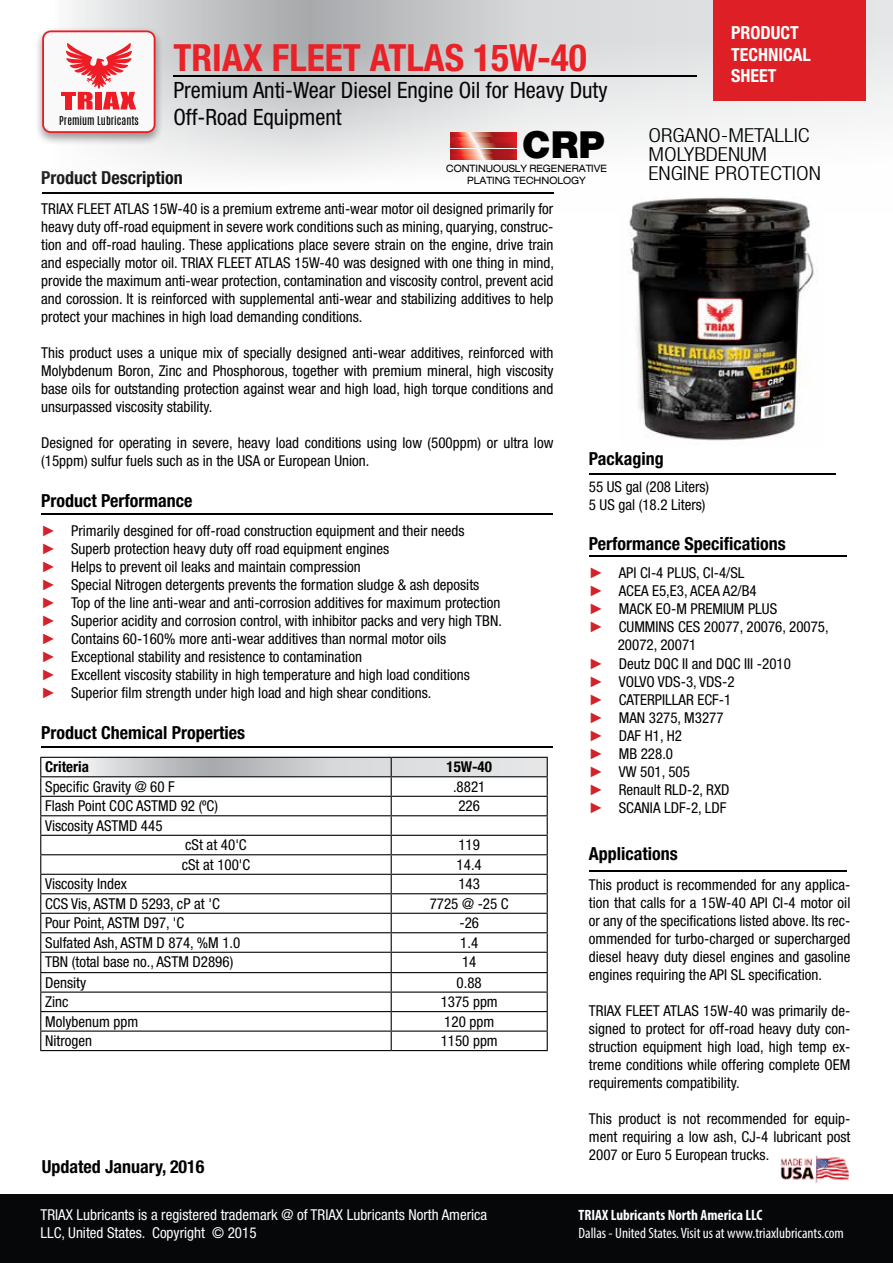
<style>
.page{position:relative;width:893px;height:1263px;background:#fff}
.page>*{position:absolute;margin:0;border:0;box-sizing:border-box;transform-origin:0 0}
.t1{font:700 condensed 37.5px "Helvetica Neue LT Pro";color:#e82227}
.t2{font:900 37.35px "Helvetica Neue LT Pro";color:#000}
.t3{font:condensed 22.5px/27px "Helvetica Neue LT Pro";color:#060509}
.t4{font:300 condensed 19.35px/19px "Helvetica Neue LT Pro";color:#000101;scale:1.18 1}
.t5{font:700 condensed 18px "Helvetica Neue LT Pro";color:#000}
.t6{font:700 condensed 18px/21.6px "Helvetica Neue LT Pro";color:#fff}
.t7{font:condensed 15px/18px "Helvetica Neue LT Pro";color:#000;text-align:justify}
.t8{font:condensed 15px/18px "Helvetica Neue LT Pro";color:#fff}
.t9{font:condensed 15px "Myriad Pro";color:#fff}
.t10{font:700 condensed 15px "Myriad Pro";color:#fff}
.t11{font:700 condensed 15px "Helvetica Neue LT Pro";color:#000}
.t12{font:expanded 10.2px/12.3px "Helvetica Neue LT Pro";color:#000;text-align:center;scale:.9 1}
.t13{font:10.2px "Antonio";color:#000101;scale:1.05 1}
.s1{font-family:"Arial";font-stretch:normal;color:#d2232a}
</style>
<div class="page">
<svg style="left:40px;top:757px;width:508px;height:293px"></svg>
<hr style="left:40px;top:1050px;width:351px;height:1px;background:#000">
<hr style="left:391px;top:1050px;width:157px;height:1px;background:#000">
<hr style="left:41px;top:513px;width:512px;height:1px;background:#000">
<hr style="left:41px;top:747px;width:512px;height:1px;background:#000">
<hr style="left:589px;top:870px;width:257px;height:1px;background:#000">
<hr style="left:589px;top:555px;width:257px;height:1px;background:#000">
<hr style="left:589px;top:473px;width:247px;height:1px;background:#000">
<img style="left:780px;top:1155px;width:70px;height:28px">
<div style="left:0;top:1195px;width:893px;height:68px;background:#050709"></div>
<svg style="left:42px;top:0;width:851px;height:197px"></svg>
<div style="left:34px;top:26px;width:130px;height:119px;background:#000;opacity:.4"></div>
<svg style="left:42px;top:30px;width:114px;height:103px"></svg>
<div style="left:66px;top:96px;width:6px;height:14px;background:#ed1c25"></div>
<hr style="left:62px;top:92px;width:14px;height:4px;background:#ed1c25">
<div style="left:713px;top:0;width:152px;height:101px;background:#de1f26"></div>
<hr style="left:173px;top:76px;width:523px;height:1px;background:#000">
<svg style="left:451px;top:143px;width:65px;height:5px"></svg>
<svg style="left:451px;top:149px;width:65px;height:5px"></svg>
<svg style="left:451px;top:132px;width:65px;height:5px"></svg>
<svg style="left:451px;top:138px;width:65px;height:4px"></svg>
<svg style="left:451px;top:155px;width:65px;height:4px"></svg>
<img style="left:628px;top:197px;width:187px;height:244px">
<h1 class="t1" style="left:173px;top:35px;width:415px">TRIAX FLEET ATLAS 15W-40</h1>
<h3 class="t3" style="left:173px;top:76px;width:436px">Premium Anti-Wear Diesel Engine Oil for Heavy Duty<br>Off-Road Equipment</h3>
<p class="t13" style="left:59px;top:113px;width:77px">Premium Lubricants</p>
<h2 class="t2" style="left:522px;top:122px;width:84px">CRP</h2>
<p class="t12" style="left:446px;top:162px;width:180px">CONTINUOUSLY REGENERATIVE<br>PLATING TECHNOLOGY</p>
<p class="t5" style="left:41px;top:167px;width:143px">Product Description</p>
<p class="t6" style="left:731px;top:22px;width:81px">PRODUCT<br>TECHNICAL<br>SHEET</p>
<p class="t4" style="left:648px;top:125px;width:148px">ORGANO-METALLIC<br>MOLYBDENUM<br>ENGINE PROTECTION</p>
<p class="t7" style="left:41px;top:200px;width:514px">TRIAX FLEET ATLAS 15W-40 is a premium extreme anti-wear motor oil designed primarily for heavy duty off-road equipment in severe work conditions such as mining, quarying, construc&shy;tion and off-road hauling. These applications place severe strain on the engine, drive train and especially motor oil. TRIAX FLEET ATLAS 15W-40 was designed with one thing in mind, provide the maximum anti-wear protection, contamination and viscosity control, prevent acid and corossion. It is reinforced with supplemental anti-wear and stabilizing additives to help protect your machines in high load demanding conditions.</p>
<p class="t7" style="left:41px;top:344px;width:514px">This product uses a unique mix of specially designed anti-wear additives, reinforced with Molybdenum Boron, Zinc and Phosphorous, together with premium mineral, high viscosity base oils for outstanding protection against wear and high load, high torque conditions and unsurpassed viscosity stability.</p>
<p class="t7" style="left:41px;top:434px;width:514px">Designed for operating in severe, heavy load conditions using low (500ppm) or ultra low (15ppm) sulfur fuels such as in the USA or European Union.</p>
<p class="t5" style="left:41px;top:490px;width:153px">Product Performance</p>
<p class="t7" style="left:41px;top:521px;width:462px;text-align:left"><span class="s1">►</span> Primarily desgined for off-road construction equipment and their needs<br><span class="s1">►</span> Superb protection heavy duty off road equipment engines<br><span class="s1">►</span> Helps to prevent oil leaks and maintain compression<br><span class="s1">►</span> Special Nitrogen detergents prevents the formation sludge &amp; ash deposits<br><span class="s1">►</span> Top of the line anti-wear and anti-corrosion additives for maximum protection <span class="s1">►</span> Superior acidity and corrosion control, with inhibitor packs and very high TBN. <span class="s1">►</span> Contains 60-160% more anti-wear additives than normal motor oils<br><span class="s1">►</span> Exceptional stability and resistence to contamination<br><span class="s1">►</span> Excellent viscosity stability in high temperature and high load conditions<br><span class="s1">►</span> Superior film strength under high load and high shear conditions.</p>
<p class="t5" style="left:41px;top:721px;width:205px">Product Chemical Properties</p>
<p class="t11" style="left:45px;top:758px;width:45px">Criteria</p>
<p class="t11" style="left:446px;top:758px;width:47px">15W-40</p>
<p class="t7" style="left:45px;top:777px;width:131px">Specific Gravity @ 60 F</p>
<p class="t7" style="left:453px;top:777px;width:34px">.8821</p>
<p class="t7" style="left:45px;top:797px;width:174px">Flash Point COC ASTMD 92 (ºC)</p>
<p class="t7" style="left:458px;top:797px;width:23px">226</p>
<p class="t7" style="left:45px;top:816px;width:119px">Viscosity ASTMD 445</p>
<p class="t7" style="left:185px;top:836px;width:63px">cSt at 40'C</p>
<p class="t7" style="left:458px;top:836px;width:23px">119</p>
<p class="t7" style="left:182px;top:855px;width:70px">cSt at 100'C</p>
<p class="t7" style="left:457px;top:855px;width:27px">14.4</p>
<p class="t7" style="left:45px;top:875px;width:83px">Viscosity Index</p>
<p class="t7" style="left:458px;top:875px;width:23px">143</p>
<p class="t7" style="left:45px;top:894px;width:176px">CCS Vis, ASTM D 5293, cP at 'C</p>
<p class="t7" style="left:430px;top:894px;width:81px">7725 @ -25 C</p>
<p class="t7" style="left:45px;top:914px;width:141px">Pour Point, ASTM D97, 'C</p>
<p class="t7" style="left:459px;top:914px;width:21px">-26</p>
<p class="t7" style="left:45px;top:933px;width:197px">Sulfated Ash, ASTM D 874, %M 1.0</p>
<p class="t7" style="left:460px;top:933px;width:19px">1.4</p>
<p class="t7" style="left:45px;top:953px;width:190px">TBN (total base no., ASTM D2896)</p>
<p class="t7" style="left:462px;top:953px;width:16px">14</p>
<p class="t7" style="left:45px;top:973px;width:43px">Density</p>
<p class="t7" style="left:457px;top:973px;width:27px">0.88</p>
<p class="t7" style="left:45px;top:993px;width:25px">Zinc</p>
<p class="t7" style="left:441px;top:993px;width:59px">1375 ppm</p>
<p class="t7" style="left:45px;top:1012px;width:95px">Molybenum ppm</p>
<p class="t7" style="left:444px;top:1012px;width:51px">120 ppm</p>
<p class="t7" style="left:45px;top:1032px;width:48px">Nitrogen</p>
<p class="t7" style="left:441px;top:1032px;width:59px">1150 ppm</p>
<p class="t5" style="left:42px;top:1156px;width:164px">Updated January, 2016</p>
<p class="t8" style="left:40px;top:1205px;width:448px">TRIAX Lubricants is a registered trademark @ of TRIAX Lubricants North America<br>LLC, United States. Copyright © 2015</p>
<p class="t5" style="left:589px;top:448px;width:76px">Packaging</p>
<p class="t7" style="left:589px;top:478px;width:122px">55 US gal (208 Liters)<br>5 US gal (18.2 Liters)</p>
<p class="t5" style="left:589px;top:533px;width:198px">Performance Specifications</p>
<p class="t7" style="left:589px;top:564px;width:157px"><span class="s1">►</span> API CI-4 PLUS, CI-4/SL</p>
<p class="t7" style="left:589px;top:582px;width:169px"><span class="s1">►</span> ACEA E5,E3, ACEA A2/B4</p>
<p class="t7" style="left:589px;top:600px;width:190px"><span class="s1">►</span> MACK EO-M PREMIUM PLUS</p>
<p class="t7" style="left:589px;top:618px;width:241px"><span class="s1">►</span> CUMMINS CES 20077, 20076, 20075,</p>
<p class="t7" style="left:618px;top:636px;width:80px">20072, 20071</p>
<p class="t7" style="left:589px;top:654px;width:203px"><span class="s1">►</span> Deutz DQC II and DQC III -2010</p>
<p class="t7" style="left:589px;top:672px;width:147px"><span class="s1">►</span> VOLVO VDS-3, VDS-2</p>
<p class="t7" style="left:589px;top:690px;width:144px"><span class="s1">►</span> CATERPILLAR ECF-1</p>
<p class="t7" style="left:589px;top:708px;width:136px"><span class="s1">►</span> MAN 3275, M3277</p>
<p class="t7" style="left:589px;top:726px;width:95px"><span class="s1">►</span> DAF H1, H2</p>
<p class="t7" style="left:589px;top:744px;width:86px"><span class="s1">►</span> MB 228.0</p>
<p class="t7" style="left:589px;top:762px;width:103px"><span class="s1">►</span> VW 501, 505</p>
<p class="t7" style="left:589px;top:780px;width:142px"><span class="s1">►</span> Renault RLD-2, RXD</p>
<p class="t7" style="left:589px;top:798px;width:139px"><span class="s1">►</span> SCANIA LDF-2, LDF</p>
<p class="t5" style="left:589px;top:843px;width:90px">Applications</p>
<p class="t7" style="left:589px;top:876px;width:263px">This product is recommended for any applica&shy;tion that calls for a 15W-40 API CI-4 motor oil or any of the specifications listed above. Its rec&shy;ommended for turbo-charged or supercharged diesel heavy duty diesel engines and gasoline engines requiring the API SL specification.</p>
<p class="t7" style="left:589px;top:1002px;width:263px">TRIAX FLEET ATLAS 15W-40 was primarily de&shy;signed to protect for off-road heavy duty con&shy;struction equipment high load, high temp ex&shy;treme conditions while offering complete OEM requirements compatibility.</p>
<p class="t7" style="left:589px;top:1110px;width:263px">This product is not recommended for equip&shy;ment requiring a low ash, CJ-4 lubricant post 2007 or Euro 5 European trucks.</p>
<p class="t10" style="left:579px;top:1206px;width:185px">TRIAX Lubricants North America LLC</p>
<p class="t9" style="left:579px;top:1224px;width:267px">Dallas - United States. Visit us at www.triaxlubricants.com</p>
</div>
